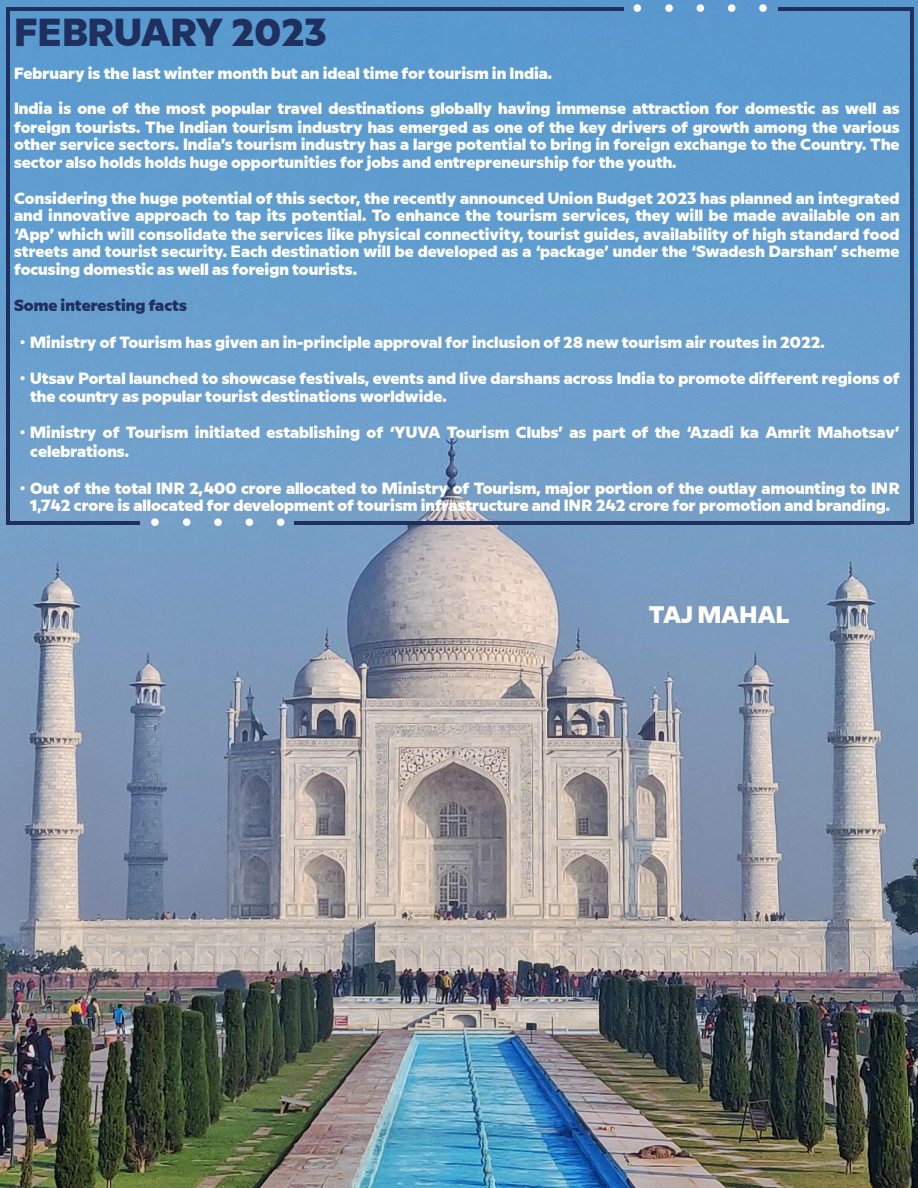
<style>
.page{position:relative;width:918px;height:1188px;background:#fff}
.page>*{position:absolute;margin:0;border:0;box-sizing:border-box;transform-origin:0 0}
.t1{font:800 38.85px "Sharp And Tannan";color:#1f305f}
.t2{font:800 23.7px "Sharp And Tannan";color:#fff}
.t3{font:800 16.2px/17.9px "Sharp And Tannan";color:#fff}
.t4{font:800 16.2px "Sharp And Tannan";color:#1f305f}
.s1{font-family:"Arial";font-weight:400}
</style>
<div class="page">
<img style="left:0;top:0;width:918px;height:1188px">
<hr style="left:7px;top:403px;width:3px;height:120px;background:#1f305f">
<hr style="left:7px;top:283px;width:3px;height:120px;background:#1f305f">
<hr style="left:7px;top:163px;width:3px;height:120px;background:#1f305f">
<hr style="left:7px;top:43px;width:3px;height:120px;background:#1f305f">
<hr style="left:7px;top:7px;width:3px;height:36px;background:#1f305f">
<hr style="left:8px;top:7px;width:120px;height:3px;background:#1f305f">
<hr style="left:128px;top:7px;width:120px;height:3px;background:#1f305f">
<hr style="left:248px;top:7px;width:120px;height:3px;background:#1f305f">
<hr style="left:368px;top:7px;width:120px;height:3px;background:#1f305f">
<hr style="left:488px;top:7px;width:120px;height:3px;background:#1f305f">
<hr style="left:608px;top:7px;width:15px;height:3px;background:#1f305f">
<hr style="left:910px;top:403px;width:3px;height:120px;background:#1f305f">
<hr style="left:910px;top:283px;width:3px;height:120px;background:#1f305f">
<hr style="left:910px;top:163px;width:3px;height:120px;background:#1f305f">
<hr style="left:910px;top:43px;width:3px;height:120px;background:#1f305f">
<hr style="left:910px;top:7px;width:3px;height:36px;background:#1f305f">
<hr style="left:295px;top:521px;width:120px;height:3px;background:#1f305f">
<hr style="left:415px;top:521px;width:120px;height:3px;background:#1f305f">
<hr style="left:535px;top:521px;width:120px;height:3px;background:#1f305f">
<hr style="left:655px;top:521px;width:120px;height:3px;background:#1f305f">
<hr style="left:775px;top:521px;width:120px;height:3px;background:#1f305f">
<hr style="left:895px;top:521px;width:15px;height:3px;background:#1f305f">
<hr style="left:779px;top:7px;width:120px;height:3px;background:#1f305f">
<svg style="left:899px;top:7px;width:11px;height:3px"></svg>
<hr style="left:6px;top:521px;width:121px;height:3px;background:#1f305f">
<svg style="left:127px;top:521px;width:12px;height:3px"></svg>
<svg style="left:728px;top:4px;width:7px;height:8px"></svg>
<svg style="left:759px;top:4px;width:8px;height:8px"></svg>
<svg style="left:634px;top:4px;width:7px;height:8px"></svg>
<svg style="left:665px;top:4px;width:8px;height:8px"></svg>
<svg style="left:697px;top:4px;width:7px;height:8px"></svg>
<svg style="left:246px;top:518px;width:7px;height:8px"></svg>
<svg style="left:277px;top:518px;width:7px;height:8px"></svg>
<svg style="left:151px;top:518px;width:8px;height:8px"></svg>
<svg style="left:183px;top:518px;width:7px;height:8px"></svg>
<svg style="left:214px;top:518px;width:8px;height:8px"></svg>
<h1 class="t1" style="left:15px;top:19px;width:314px">FEBRUARY 2023</h1>
<p class="t3" style="left:14px;top:57px;width:887px;line-height:35.7px">February is the last winter month but an ideal time for tourism in India.<br>India is one of the most popular travel destinations globally having immense attraction for domestic as well as</p>
<p class="t3" style="left:14px;top:120px;width:887px;text-align:justify">foreign tourists. The Indian tourism industry has emerged as one of the key drivers of growth among the various other service sectors. India’s tourism industry has a large potential to bring in foreign exchange to the Country. The sector also holds holds huge opportunities for jobs and entrepreneurship for the youth.</p>
<p class="t3" style="left:14px;top:191px;width:887px;text-align:justify">Considering the huge potential of this sector, the recently announced Union Budget 2023 has planned an integrated and innovative approach to tap its potential. To enhance the tourism services, they will be made available on an ‘App’ which will consolidate the services like physical connectivity, tourist guides, availability of high standard food streets and tourist security. Each destination will be developed as a ‘package’ under the ‘Swadesh Darshan’ scheme focusing domestic as well as foreign tourists.</p>
<p class="t4" style="left:14px;top:300px;width:174px">Some interesting facts</p>
<p class="t3" style="left:20px;top:335px;width:807px"><span class="s1">•</span> Ministry of Tourism has given an in-principle approval for inclusion of 28 new tourism air routes in 2022.</p>
<p class="t3" style="left:30px;top:372px;width:871px;line-height:17.2px;text-indent:-11px"><span class="s1">•</span> Utsav Portal launched to showcase festivals, events and live darshans across India to promote different regions of the country as popular tourist destinations worldwide.</p>
<p class="t3" style="left:30px;top:425px;width:871px;line-height:18.3px;text-indent:-11px"><span class="s1">•</span> Ministry of Tourism initiated establishing of ‘YUVA Tourism Clubs’ as part of the ‘Azadi ka Amrit Mahotsav’ celebrations.</p>
<p class="t3" style="left:20px;top:481px;width:881px;line-height:17.2px;text-align:center"><span class="s1">•</span> Out of the total INR 2,400 crore allocated to Ministry of Tourism, major portion of the outlay amounting to INR<br>1,742 crore is allocated for development of tourism infrastructure and INR 242 crore for promotion and branding.</p>
<h2 class="t2" style="left:649px;top:607px;width:142px">TAJ MAHAL</h2>
</div>
